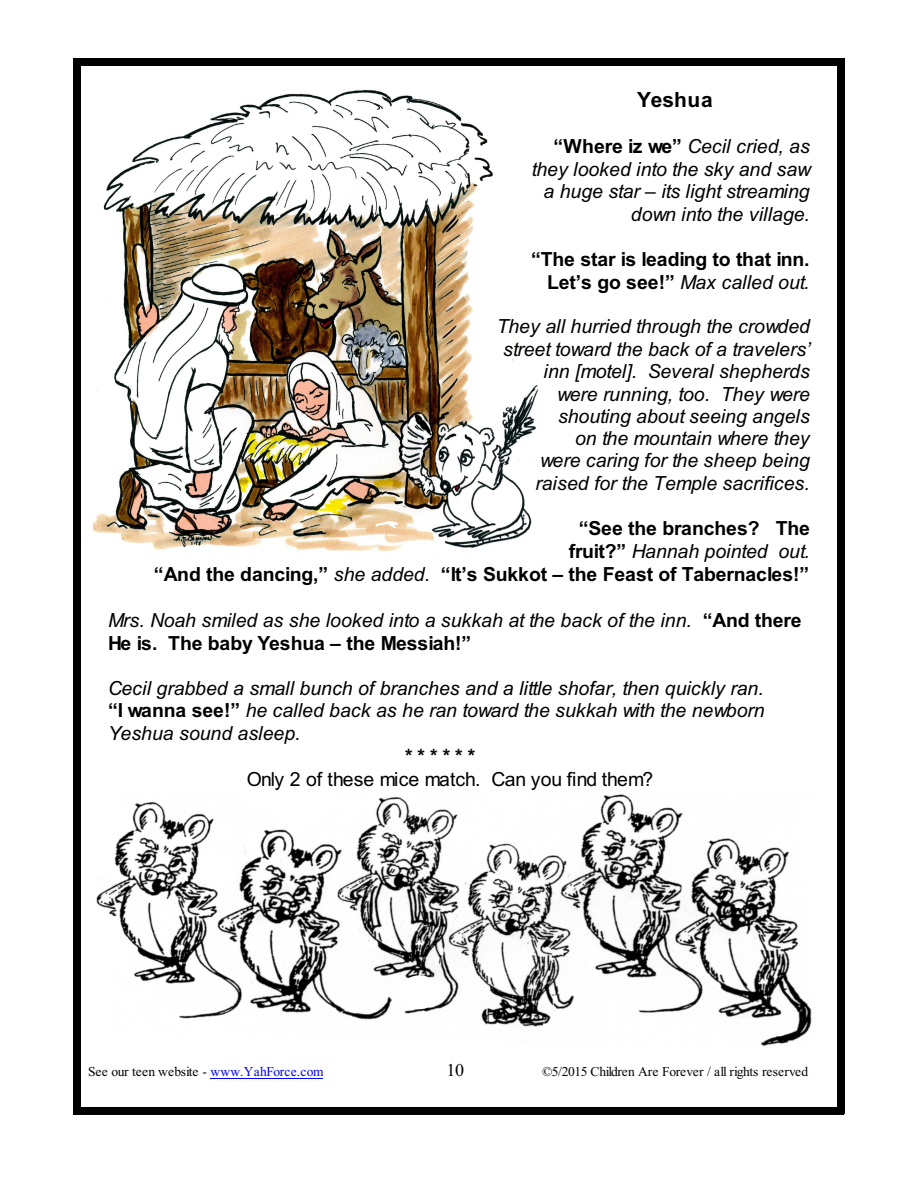
<style>
.page{position:relative;width:918px;height:1188px;background:#fff}
.page>*{position:absolute;margin:0;border:0;box-sizing:border-box;transform-origin:0 0}
.t1{font:700 21px "Arial";color:#000}
.t2{font:italic 19.5px/22.4px "Arial";color:#000;text-align:right}
.t3{font:700 19.5px/23px "Arial";letter-spacing:-.01em;color:#000;text-align:right}
.t4{font:19.5px "Arial";color:#000}
.t5{font:italic 700 19.5px "Arial";color:#000}
.t6{font:18px "Times New Roman";color:#000}
.t7{font:13.5px "Times New Roman";letter-spacing:-.005em;color:#000}
.s1{font-weight:700;font-style:normal}
.s2{font-weight:400;font-style:italic}
.s3{color:#00f}
</style>
<div class="page">
<div style="left:74px;top:58px;width:7px;height:1056px;background:#000"></div>
<div style="left:837px;top:58px;width:7px;height:1056px;background:#000"></div>
<div style="left:74px;top:58px;width:770px;height:8px;background:#000"></div>
<div style="left:74px;top:1107px;width:770px;height:7px;background:#000"></div>
<img style="left:94px;top:90px;width:445px;height:462px">
<img style="left:96px;top:794px;width:716px;height:253px">
<hr style="left:211px;top:1078px;width:112px;height:1px;background:#00f">
<p class="t1" style="left:637px;top:92px;width:77px">Yeshua</p>
<p class="t2" style="left:532px;top:137px;width:281px"><span class="s1">“Where iz we”</span> Cecil cried, as they looked into the sky and saw a huge star – its light streaming down into the village.</p>
<p class="t3" style="left:531px;top:249px;width:280px;line-height:23.4px">“The star is leading to that inn.<br>Let’s go see!” <span class="s2">Max called out.</span></p>
<p class="t2" style="left:497px;top:317px;width:315px">They all hurried through the crowded street toward the back of a travelers’ inn [motel]. Several shepherds<br>were running, too. They were shouting about seeing angels<br>on the mountain where they<br>were caring for the sheep being raised for the Temple sacrifices.</p>
<p class="t3" style="left:154px;top:518px;width:658px">“See the branches? The<br>fruit?” <span class="s2">Hannah pointed out.<br></span>“And the dancing,” <span class="s2">she added.</span> “It’s Sukkot – the Feast of Tabernacles!”</p>
<p class="t2" style="left:108px;top:611px;width:695px;text-align:left">Mrs. Noah smiled as she looked into a sukkah at the back of the inn. <span class="s1">“And there<br>He is. The baby Yeshua – the Messiah!”</span></p>
<p class="t2" style="left:108px;top:678px;width:658px;text-align:justify">Cecil grabbed a small bunch of branches and a little shofar, then quickly ran. <span class="s1">“I wanna see!”</span> he called back as he ran toward the sukkah with the newborn Yeshua sound asleep.</p>
<p class="t5" style="left:403px;top:749px;width:72px">* * * * * *</p>
<p class="t4" style="left:247px;top:772px;width:408px">Only 2 of these mice match. Can you find them?</p>
<p class="t7" style="left:88px;top:1067px;width:237px">See our teen website - <span class="s3">www.YahForce.com</span></p>
<p class="t6" style="left:446px;top:1063px;width:19px">10</p>
<p class="t7" style="left:542px;top:1067px;width:268px">©5/2015 Children Are Forever / all rights reserved</p>
</div>
